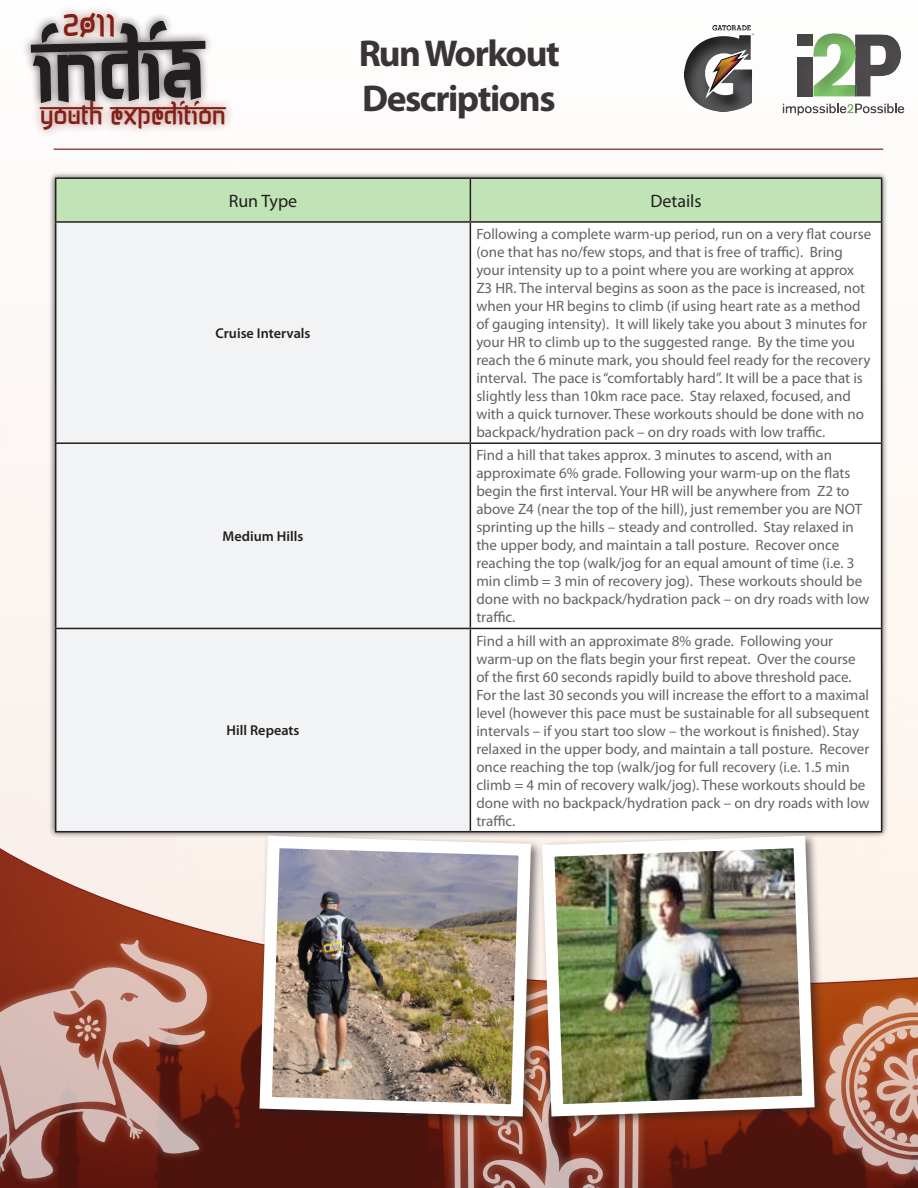
<style>
.page{position:relative;width:918px;height:1188px;background:#fff}
.page>*{position:absolute;margin:0;border:0;box-sizing:border-box;transform-origin:0 0}
.t1{font:89.85px "Jaipur";color:#231f20}
.t2{font:700 37.5px/45px "Myriad Pro";letter-spacing:-.04em;color:#231f20}
.t3{font:34.5px "Jaipur";color:#802016}
.t4{font:27.6px "Jaipur";color:#802016}
.t5{font:18px "Myriad Pro";color:#231f20}
.t6{font:15px/18px "Myriad Pro";color:#636363}
.t7{font:600 14.25px "Myriad Pro";color:#231f20}
</style>
<div class="page">
<div style="left:0;top:385px;width:918px;height:457px;background:#fbf5f1"></div>
<img style="left:0;top:842px;width:918px;height:346px">
<svg style="left:0;top:923px;width:234px;height:265px;background:#802e19"></svg>
<svg style="left:0;top:940px;width:210px;height:239px;background:#a46b5f"></svg>
<svg style="left:75px;top:1015px;width:26px;height:26px"></svg>
<svg style="left:84px;top:1025px;width:8px;height:7px"></svg>
<div style="left:816px;top:988px;width:102px;height:196px;background:#fff;opacity:.5"></div>
<svg style="left:826px;top:996px;width:92px;height:180px;background:#b57861"></svg>
<div style="left:444px;top:979px;width:204px;height:209px;background:#fff;opacity:.5"></div>
<svg style="left:454px;top:1128px;width:185px;height:60px;background:#9a5c50"></svg>
<div style="left:781px;top:32px;width:125px;height:84px;background:#231f20;opacity:.3"></div>
<div style="left:680px;top:21px;width:75px;height:91px;background:#231f20;opacity:.75"></div>
<svg style="left:24px;top:15px;width:187px;height:76px"></svg>
<div style="left:54px;top:3px;width:69px;height:42px;background:#802016;opacity:.55"></div>
<div style="left:30px;top:91px;width:204px;height:47px;background:#802016;opacity:.55"></div>
<hr style="left:54px;top:148px;width:829px;height:2px;background:#802016">
<div style="left:49px;top:171px;width:839px;height:667px;background:#231f20;opacity:.75"></div>
<div style="left:56px;top:179px;width:825px;height:42px;background:#c1e4b6"></div>
<div style="left:56px;top:223px;width:414px;height:608px;background:#f2f3f4"></div>
<svg style="left:471px;top:223px;width:410px;height:608px"></svg>
<hr style="left:55px;top:177px;width:415px;height:2px;background:#231f20">
<hr style="left:55px;top:179px;width:1px;height:42px;background:#231f20">
<hr style="left:470px;top:177px;width:412px;height:2px;background:#231f20">
<hr style="left:470px;top:179px;width:1px;height:42px;background:#231f20">
<hr style="left:881px;top:179px;width:1px;height:42px;background:#231f20">
<hr style="left:55px;top:221px;width:415px;height:2px;background:#231f20">
<hr style="left:55px;top:223px;width:1px;height:219px;background:#231f20">
<hr style="left:470px;top:221px;width:412px;height:2px;background:#231f20">
<hr style="left:470px;top:223px;width:1px;height:219px;background:#231f20">
<hr style="left:881px;top:223px;width:1px;height:219px;background:#231f20">
<hr style="left:55px;top:442px;width:415px;height:2px;background:#231f20">
<hr style="left:55px;top:444px;width:1px;height:184px;background:#231f20">
<hr style="left:470px;top:442px;width:412px;height:2px;background:#231f20">
<hr style="left:470px;top:444px;width:1px;height:184px;background:#231f20">
<hr style="left:881px;top:444px;width:1px;height:184px;background:#231f20">
<hr style="left:55px;top:628px;width:415px;height:1px;background:#231f20">
<hr style="left:55px;top:629px;width:1px;height:202px;background:#231f20">
<hr style="left:470px;top:628px;width:412px;height:1px;background:#231f20">
<hr style="left:470px;top:629px;width:1px;height:202px;background:#231f20">
<hr style="left:881px;top:629px;width:1px;height:202px;background:#231f20">
<hr style="left:55px;top:831px;width:415px;height:1px;background:#231f20">
<hr style="left:470px;top:831px;width:412px;height:1px;background:#231f20">
<img style="left:253px;top:830px;width:283px;height:293px">
<div style="left:538px;top:832px;width:288px;height:296px;background:#231f20;opacity:.6"></div>
<img style="left:536px;top:830px;width:285px;height:293px">
<p class="t3" style="left:63px;top:6px;width:55px">2011</p>
<p class="t1" style="left:33px;top:19px;width:172px;rotate:-1deg">INDIA</p>
<p class="t4" style="left:40px;top:100px;width:187px">youth expedition</p>
<h2 class="t2" style="left:358px;top:30px;width:203px">Run Workout<br>Descriptions</h2>
<p class="t5" style="left:229px;top:190px;width:70px">Run Type</p>
<p class="t5" style="left:650px;top:190px;width:53px">Details</p>
<p class="t7" style="left:216px;top:324px;width:96px">Cruise Intervals</p>
<p class="t7" style="left:223px;top:527px;width:82px">Medium Hills</p>
<p class="t7" style="left:227px;top:722px;width:74px">Hill Repeats</p>
<p class="t6" style="left:476px;top:225px;width:396px">Following a complete warm-up period, run on a very flat course (one that has no/few stops, and that is free of traffic). Bring your intensity up to a point where you are working at approx Z3 HR. The interval begins as soon as the pace is increased, not when your HR begins to climb (if using heart rate as a method of gauging intensity). It will likely take you about 3 minutes for your HR to climb up to the suggested range. By the time you reach the 6 minute mark, you should feel ready for the recovery interval. The pace is “comfortably hard”. It will be a pace that is slightly less than 10km race pace. Stay relaxed, focused, and with a quick turnover. These workouts should be done with no backpack/hydration pack – on dry roads with low traffic.</p>
<p class="t6" style="left:476px;top:446px;width:395px">Find a hill that takes approx. 3 minutes to ascend, with an approximate 6% grade. Following your warm-up on the flats begin the first interval. Your HR will be anywhere from Z2 to above Z4 (near the top of the hill), just remember you are NOT sprinting up the hills – steady and controlled. Stay relaxed in the upper body, and maintain a tall posture. Recover once reaching the top (walk/jog for an equal amount of time (i.e. 3 min climb = 3 min of recovery jog). These workouts should be done with no backpack/hydration pack – on dry roads with low traffic.</p>
<p class="t6" style="left:476px;top:631px;width:395px">Find a hill with an approximate 8% grade. Following your warm-up on the flats begin your first repeat. Over the course of the first 60 seconds rapidly build to above threshold pace.<br>For the last 30 seconds you will increase the effort to a maximal level (however this pace must be sustainable for all subsequent intervals – if you start too slow – the workout is finished). Stay relaxed in the upper body, and maintain a tall posture. Recover once reaching the top (walk/jog for full recovery (i.e. 1.5 min climb = 4 min of recovery walk/jog). These workouts should be done with no backpack/hydration pack – on dry roads with low traffic.</p>
</div>
